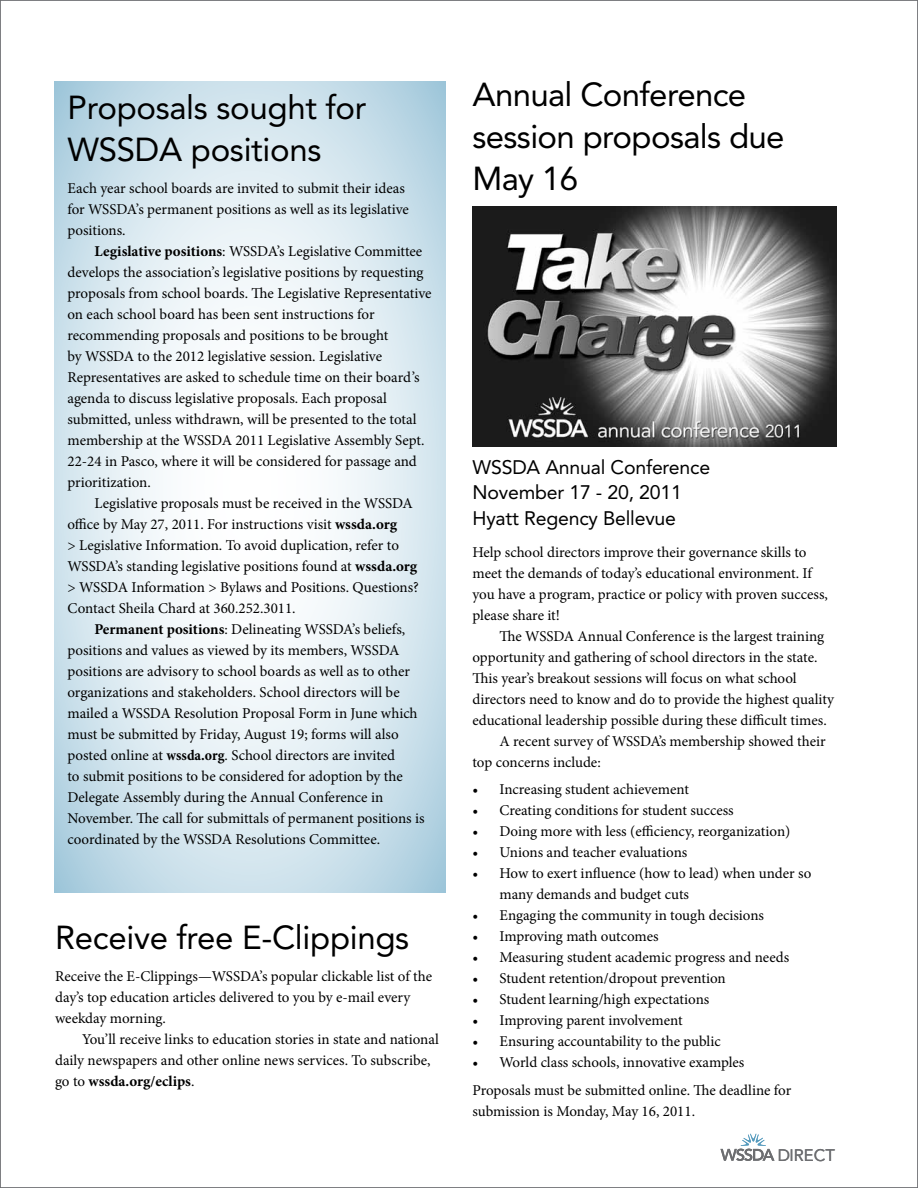
<style>
.page{position:relative;width:918px;height:1188px;background:#fff}
.page>*{position:absolute;margin:0;border:0;box-sizing:border-box;transform-origin:0 0}
.t1{font:33px/42px "Avenir LT Std";letter-spacing:-.01em;color:#000}
.t2{font:19.5px/25.5px "Avenir LT Std";letter-spacing:-.01em;color:#000}
.t3{font:16.65px "Avenir LT Std";color:#6d6e71}
.t4{font:15px/21px "Minion Pro";letter-spacing:-.005em;color:#000}
.s1{font-weight:700}
.s2{font-weight:700;font-stretch:condensed}
</style>
<div class="page">
<svg style="left:721px;top:1134px;width:54px;height:27px"></svg>
<svg style="left:54px;top:81px;width:392px;height:811px"></svg>
<img style="left:472px;top:207px;width:365px;height:239px">
<h1 class="t1" style="left:68px;top:87px;width:300px">Proposals sought for<br>WSSDA positions</h1>
<p class="t4" style="left:68px;top:178px;width:343px">Each year school boards are invited to submit their ideas for WSSDA’s permanent positions as well as its legislative positions.</p>
<p class="t4" style="left:68px;top:241px;width:366px;text-indent:27px"><span class="s1">Legislative positions</span>: WSSDA’s Legislative Committee develops the association’s legislative positions by requesting proposals from school boards. The Legislative Representative on each school board has been sent instructions for recommending proposals and positions to be brought<br>by WSSDA to the 2012 legislative session. Legislative Representatives are asked to schedule time on their board’s agenda to discuss legislative proposals. Each proposal submitted, unless withdrawn, will be presented to the total membership at the WSSDA 2011 Legislative Assembly Sept.<br>22-24 in Pasco, where it will be considered for passage and prioritization.</p>
<p class="t4" style="left:68px;top:493px;width:353px;text-indent:27px">Legislative proposals must be received in the WSSDA office by May 27, 2011. For instructions visit <span class="s1">wssda.org<br></span>&gt; Legislative Information. To avoid duplication, refer to WSSDA’s standing legislative positions found at <span class="s1">wssda.org </span>&gt; WSSDA Information &gt; Bylaws and Positions. Questions?<br>Contact Sheila Chard at 360.252.3011.</p>
<p class="t4" style="left:68px;top:619px;width:359px;text-indent:27px"><span class="s1">Permanent positions</span>: Delineating WSSDA’s beliefs, positions and values as viewed by its members, WSSDA positions are advisory to school boards as well as to other organizations and stakeholders. School directors will be mailed a WSSDA Resolution Proposal Form in June which must be submitted by Friday, August 19; forms will also posted online at <span class="s2">wssda.org</span>. School directors are invited<br>to submit positions to be considered for adoption by the Delegate Assembly during the Annual Conference in November. The call for submittals of permanent positions is coordinated by the WSSDA Resolutions Committee.</p>
<h1 class="t1" style="left:55px;top:917px;width:356px">Receive free E-Clippings</h1>
<p class="t4" style="left:55px;top:966px;width:379px">Receive the E-Clippings—WSSDA’s popular clickable list of the day’s top education articles delivered to you by e-mail every weekday morning.</p>
<p class="t4" style="left:55px;top:1029px;width:385px;text-indent:27px">You’ll receive links to education stories in state and national daily newspapers and other online news services. To subscribe, go to <span class="s1">wssda.org/eclips</span>.</p>
<h1 class="t1" style="left:472px;top:74px;width:314px">Annual Conference session proposals due<br>May 16</h1>
<h2 class="t2" style="left:472px;top:454px;width:239px">WSSDA Annual Conference<br>November 17 - 20, 2011<br>Hyatt Regency Bellevue</h2>
<p class="t4" style="left:472px;top:541px;width:357px">Help school directors improve their governance skills to meet the demands of today’s educational environment. If you have a program, practice or policy with proven success, please share it!</p>
<p class="t4" style="left:500px;top:625px;width:326px">The WSSDA Annual Conference is the largest training</p>
<p class="t4" style="left:472px;top:646px;width:346px">opportunity and gathering of school directors in the state.</p>
<p class="t4" style="left:472px;top:667px;width:326px">This year’s breakout sessions will focus on what school</p>
<p class="t4" style="left:472px;top:688px;width:363px">directors need to know and do to provide the highest quality</p>
<p class="t4" style="left:472px;top:709px;width:356px">educational leadership possible during these difficult times.</p>
<p class="t4" style="left:500px;top:730px;width:328px">A recent survey of WSSDA’s membership showed their</p>
<p class="t4" style="left:472px;top:751px;width:130px">top concerns include:</p>
<p class="t4" style="left:472px;top:779px;width:218px">• Increasing student achievement</p>
<p class="t4" style="left:472px;top:800px;width:263px">• Creating conditions for student success</p>
<p class="t4" style="left:472px;top:821px;width:319px">• Doing more with less (efficiency, reorganization)</p>
<p class="t4" style="left:472px;top:842px;width:216px">• Unions and teacher evaluations</p>
<p class="t4" style="left:500px;top:863px;width:313px;text-indent:-27px">• How to exert influence (how to lead) when under so many demands and budget cuts</p>
<p class="t4" style="left:472px;top:905px;width:293px">• Engaging the community in tough decisions</p>
<p class="t4" style="left:472px;top:926px;width:188px">• Improving math outcomes</p>
<p class="t4" style="left:472px;top:947px;width:318px">• Measuring student academic progress and needs</p>
<p class="t4" style="left:472px;top:968px;width:255px">• Student retention/dropout prevention</p>
<p class="t4" style="left:472px;top:989px;width:238px">• Student learning/high expectations</p>
<p class="t4" style="left:472px;top:1010px;width:212px">• Improving parent involvement</p>
<p class="t4" style="left:472px;top:1031px;width:250px">• Ensuring accountability to the public</p>
<p class="t4" style="left:472px;top:1049px;width:320px;line-height:27.8px">• World class schools, innovative examples<br>Proposals must be submitted online. The deadline for</p>
<p class="t4" style="left:472px;top:1101px;width:224px">submission is Monday, May 16, 2011.</p>
<p class="t3" style="left:778px;top:1145px;width:59px">DIRECT</p>
</div>
